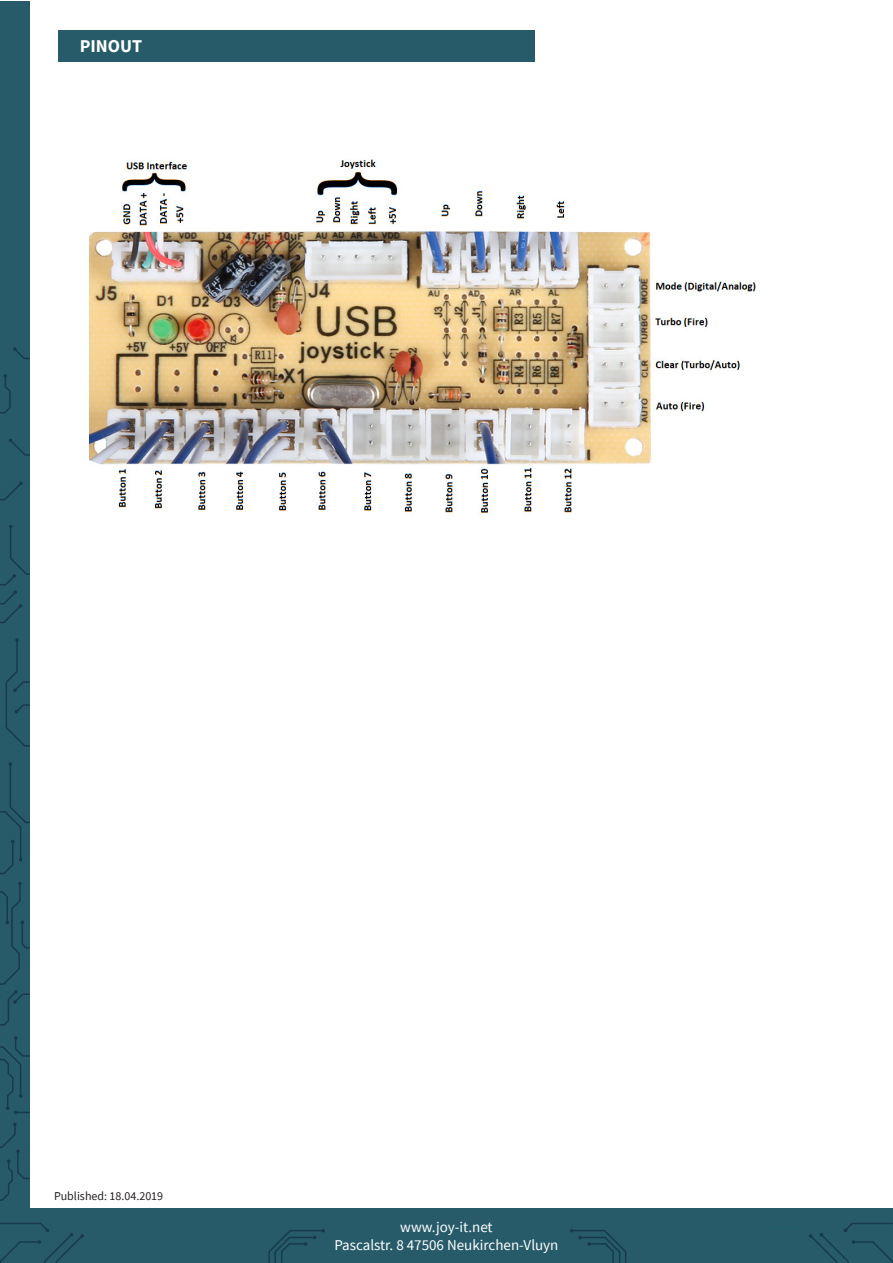
<style>
.page{position:relative;width:893px;height:1263px;background:#fff}
.page>*{position:absolute;margin:0;border:0;box-sizing:border-box;transform-origin:0 0}
.t1{font:700 18px "Source Sans Pro";color:#fff}
.t2{font:15px "Source Sans Pro";color:#fff}
.t3{font:12px "Source Sans Pro";color:#231f20}
</style>
<div class="page">
<div style="left:0;top:1px;width:30px;height:1054px;background:#275b6a"></div>
<div style="left:0;top:208px;width:30px;height:1055px;background:#275b6a"></div>
<svg style="left:0;top:1122px;width:30px;height:79px"></svg>
<svg style="left:0;top:1036px;width:30px;height:78px"></svg>
<svg style="left:0;top:882px;width:30px;height:144px"></svg>
<svg style="left:0;top:762px;width:30px;height:112px"></svg>
<svg style="left:5px;top:638px;width:25px;height:109px"></svg>
<svg style="left:0;top:525px;width:30px;height:99px"></svg>
<svg style="left:0;top:482px;width:23px;height:19px"></svg>
<svg style="left:9px;top:438px;width:21px;height:18px"></svg>
<svg style="left:0;top:374px;width:11px;height:40px"></svg>
<svg style="left:13px;top:347px;width:17px;height:12px"></svg>
<div style="left:0;top:1209px;width:893px;height:54px;background:#275b6a"></div>
<svg style="left:268px;top:1229px;width:57px;height:34px"></svg>
<svg style="left:570px;top:1229px;width:57px;height:34px"></svg>
<svg style="left:0;top:1223px;width:84px;height:40px"></svg>
<svg style="left:809px;top:1223px;width:84px;height:40px"></svg>
<div style="left:58px;top:30px;width:477px;height:32px;background:#275b6a"></div>
<img style="left:89px;top:159px;width:667px;height:355px">
<p class="t1" style="left:80px;top:33px;width:64px">PINOUT</p>
<p class="t3" style="left:54px;top:1188px;width:111px">Published: 18.04.2019</p>
<p class="t2" style="left:400px;top:1217px;width:94px">www.joy-it.net</p>
<p class="t2" style="left:334px;top:1235px;width:226px">Pascalstr. 8 47506 Neukirchen-Vluyn</p>
</div>
